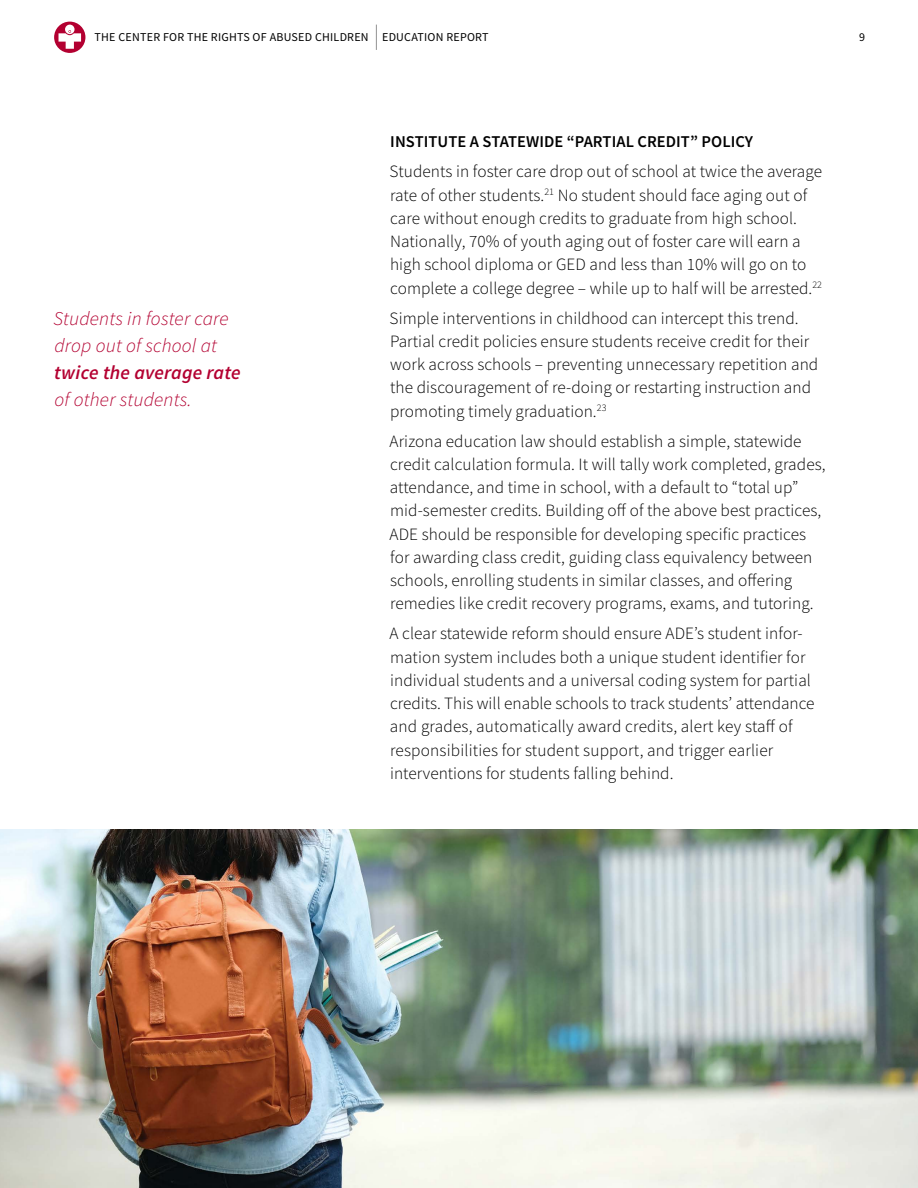
<style>
.page{position:relative;width:918px;height:1188px;background:#fff}
.page>*{position:absolute;margin:0;border:0;box-sizing:border-box;transform-origin:0 0}
.t1{font:italic 300 19.5px/27px "Source Sans Pro";letter-spacing:.01em;color:#b30031}
.t2{font:italic 600 19.5px "Source Sans Pro";letter-spacing:.01em;color:#b30031}
.t3{font:300 17.25px/23.2px "Source Sans Pro";letter-spacing:.005em;color:#000}
.t4{font:600 16.5px "Source Sans Pro";letter-spacing:.005em;color:#000}
.t5{font:12px "Source Sans Pro";letter-spacing:.02em;color:#000}
</style>
<div class="page">
<svg style="left:54px;top:22px;width:31px;height:31px"></svg>
<svg style="left:59px;top:25px;width:22px;height:24px"></svg>
<svg style="left:376px;top:25px;width:1px;height:25px"></svg>
<img style="left:0;top:829px;width:918px;height:359px">
<p class="t5" style="left:95px;top:30px;width:396px">THE CENTER FOR THE RIGHTS OF ABUSED CHILDREN EDUCATION REPORT</p>
<p class="t5" style="left:859px;top:30px;width:7px">9</p>
<p class="t1" style="left:53px;top:305px;width:177px">Students in foster care drop out of school at</p>
<p class="t2" style="left:54px;top:360px;width:188px">twice the average rate</p>
<p class="t1" style="left:54px;top:386px;width:139px">of other students.</p>
<p class="t4" style="left:390px;top:131px;width:364px">INSTITUTE A STATEWIDE “PARTIAL CREDIT” POLICY</p>
<p class="t3" style="left:390px;top:160px;width:434px">Students in foster care drop out of school at twice the average rate of other students.<sup>21</sup> No student should face aging out of care without enough credits to graduate from high school.<br>Nationally, 70% of youth aging out of foster care will earn a high school diploma or GED and less than 10% will go on to complete a college degree – while up to half will be arrested.<sup>22</sup></p>
<p class="t3" style="left:390px;top:306px;width:430px">Simple interventions in childhood can intercept this trend.<br>Partial credit policies ensure students receive credit for their work across schools – preventing unnecessary repetition and the discouragement of re-doing or restarting instruction and promoting timely graduation.<sup>23</sup></p>
<p class="t3" style="left:390px;top:429px;width:438px">Arizona education law should establish a simple, statewide credit calculation formula. It will tally work completed, grades, attendance, and time in school, with a default to “total up” mid-semester credits. Building off of the above best practices, ADE should be responsible for developing specific practices for awarding class credit, guiding class equivalency between schools, enrolling students in similar classes, and offering remedies like credit recovery programs, exams, and tutoring.</p>
<p class="t3" style="left:390px;top:622px;width:426px">A clear statewide reform should ensure ADE’s student infor&shy;mation system includes both a unique student identifier for individual students and a universal coding system for partial credits. This will enable schools to track students’ attendance and grades, automatically award credits, alert key staff of responsibilities for student support, and trigger earlier interventions for students falling behind.</p>
</div>
